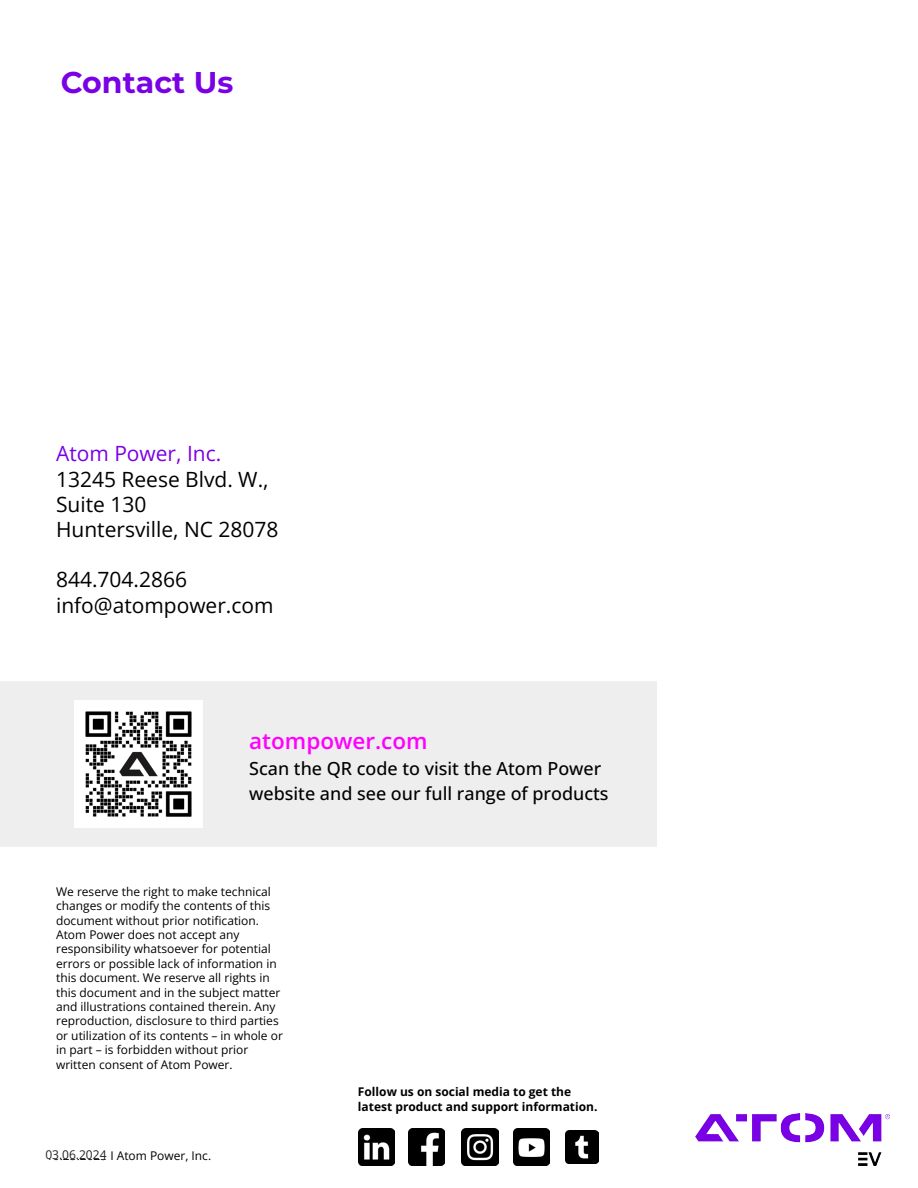
<style>
.page{position:relative;width:918px;height:1188px;background:#fff}
.page>*{position:absolute;margin:0;border:0;box-sizing:border-box;transform-origin:0 0}
.t1{font:700 30px "Montserrat";color:#7a00e6}
.t2{font:600 22.5px "Open Sans";color:#f0f}
.t3{font:21px/25.2px "Open Sans";color:#000}
.t4{font:21px "Open Sans";color:#7a00e6}
.t5{font:500 18px/24.9px "Open Sans";color:#000}
.t6{font:12px/14.4px "Open Sans";color:#000}
.t7{font:700 12px/14.4px "Open Sans";color:#000}
.t8{font:12px "Open Sans";color:#231f20}
</style>
<div class="page">
<div style="left:0;top:681px;width:657px;height:165px;background:#eee"></div>
<img style="left:696px;top:1114px;width:194px;height:51px">
<img style="left:75px;top:700px;width:127px;height:127px">
<img style="left:514px;top:1129px;width:36px;height:36px">
<img style="left:565px;top:1130px;width:34px;height:34px">
<img style="left:462px;top:1129px;width:36px;height:36px">
<img style="left:408px;top:1129px;width:37px;height:36px">
<img style="left:359px;top:1129px;width:36px;height:36px">
<h1 class="t1" style="left:61px;top:61px;width:174px">Contact Us</h1>
<h3 class="t4" style="left:56px;top:439px;width:167px">Atom Power, Inc.</h3>
<h3 class="t3" style="left:56px;top:466px;width:224px">13245 Reese Blvd. W.,<br>Suite 130<br>Huntersville, NC 28078</h3>
<h3 class="t3" style="left:56px;top:567px;width:219px">844.704.2866 info@atompower.com</h3>
<h2 class="t2" style="left:249px;top:725px;width:180px">atompower.com</h2>
<h3 class="t5" style="left:249px;top:756px;width:361px">Scan the QR code to visit the Atom Power website and see our full range of products</h3>
<p class="t6" style="left:56px;top:884px;width:228px">We reserve the right to make technical changes or modify the contents of this document without prior notification.<br>Atom Power does not accept any responsibility whatsoever for potential errors or possible lack of information in this document. We reserve all rights in this document and in the subject matter and illustrations contained therein. Any reproduction, disclosure to third parties or utilization of its contents – in whole or in part – is forbidden without prior written consent of Atom Power.</p>
<p class="t8" style="left:45px;top:1146px;width:32px">03 06</p>
<p class="t8" style="left:100px;top:1146px;width:8px">4</p>
<p class="t6" style="left:46px;top:1148px;width:167px">10.25.2023 I Atom Power, Inc.</p>
<p class="t7" style="left:358px;top:1085px;width:241px">Follow us on social media to get the latest product and support information.</p>
</div>
